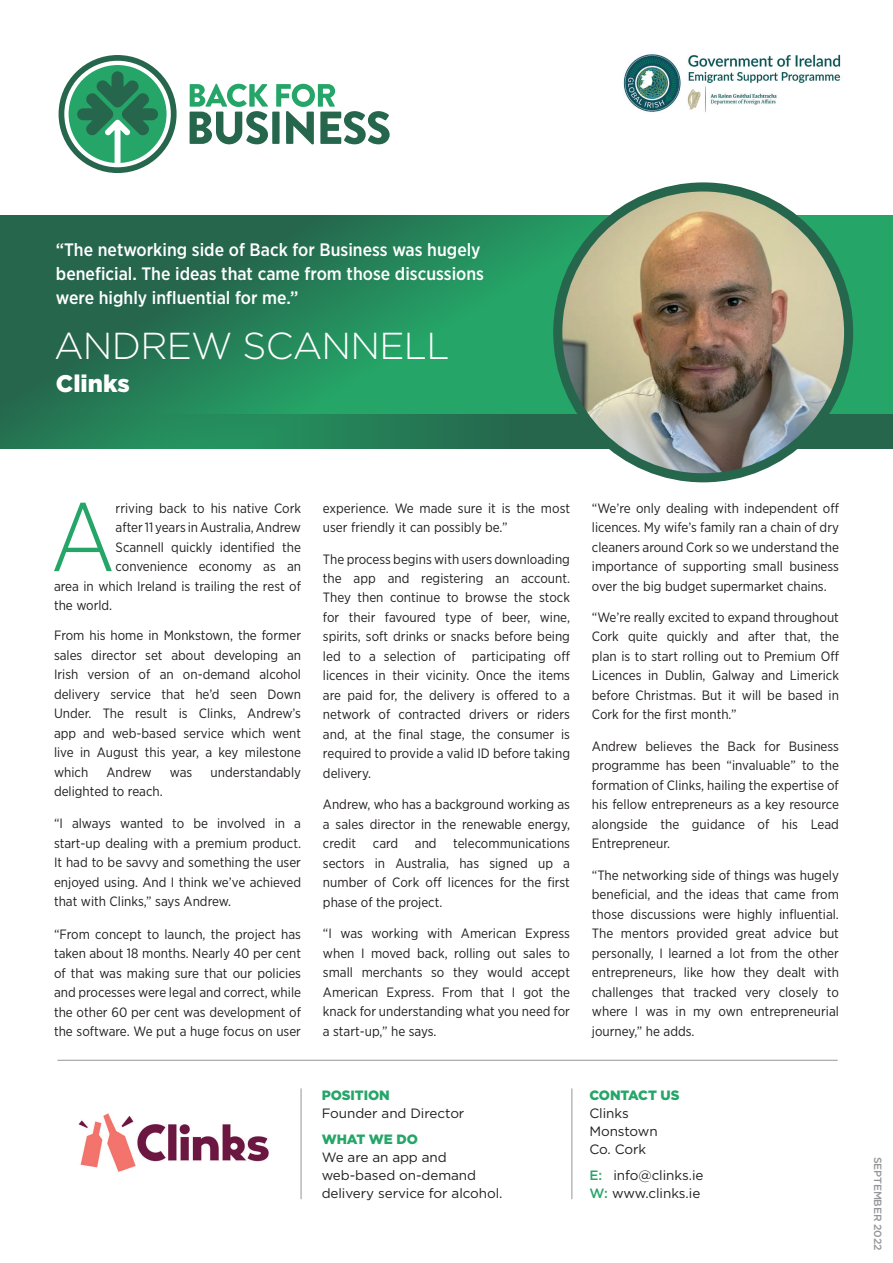
<style>
.page{position:relative;width:893px;height:1263px;background:#fff}
.page>*{position:absolute;margin:0;border:0;box-sizing:border-box;transform-origin:0 0}
.t1{font:300 97.05px "Gotham Narrow";color:#25a668}
.t2{font:300 37.5px "Gotham";letter-spacing:-.02em;color:#fff}
.t3{font:900 24px "Gotham";color:#fff}
.t4{font:500 18px/24px "Gotham Narrow";color:#fff}
.t5{font:13.5px/19.5px "Gotham Narrow";color:#231f20;text-align:justify}
.t6{font:13.5px/18px "Gotham";letter-spacing:-.005em;color:#231f20}
.t7{font:900 13.5px "Gotham";letter-spacing:-.005em;color:#25a668}
.t8{font:500 10.5px "Gotham";letter-spacing:-.02em;color:#939598}
.s1{font-weight:500;color:#25a668}
</style>
<div class="page">
<hr style="left:57px;top:1060px;width:781px;height:1px;background:#939598">
<hr style="left:301px;top:1088px;width:1px;height:111px;background:#939598">
<hr style="left:571px;top:1088px;width:1px;height:111px;background:#939598">
<svg style="left:59px;top:55px;width:118px;height:118px;background:#427964"></svg>
<svg style="left:66px;top:63px;width:103px;height:102px"></svg>
<div style="left:64px;top:61px;width:107px;height:106px;border:4px solid #fff;border-radius:50%"></div>
<svg style="left:77px;top:71px;width:81px;height:92px;background:#3e986f"></svg>
<svg style="left:190px;top:84px;width:78px;height:60px"></svg>
<div style="left:272px;top:112px;width:8px;height:32px;background:#26664d"></div>
<svg style="left:276px;top:84px;width:114px;height:60px"></svg>
<svg style="left:0;top:215px;width:893px;height:200px;background:#258459"></svg>
<svg style="left:0;top:415px;width:893px;height:34px;background:#257c55"></svg>
<img style="left:558px;top:187px;width:288px;height:291px">
<div style="left:553px;top:182px;width:300px;height:300px;border:9px solid #26664d;border-radius:50%"></div>
<img style="left:623px;top:54px;width:218px;height:58px">
<img style="left:78px;top:1113px;width:191px;height:59px">
<h3 class="t4" style="left:56px;top:237px;width:430px">“The networking side of Back for Business was hugely beneficial. The ideas that came from those discussions were highly influential for me.”</h3>
<h2 class="t2" style="left:54px;top:325px;width:397px">ANDREW SCANNELL</h2>
<h3 class="t3" style="left:56px;top:369px;width:75px">Clinks</h3>
<h1 class="t1" style="left:50px;top:477px;width:67px">A</h1>
<p class="t5" style="left:116px;top:498px;width:187px">rriving back to his native Cork</p>
<p class="t5" style="left:116px;top:517px;width:187px">after 11 years in Australia, Andrew</p>
<p class="t5" style="left:116px;top:537px;width:187px">Scannell quickly identified the</p>
<p class="t5" style="left:116px;top:556px;width:187px">convenience economy as an</p>
<p class="t5" style="left:54px;top:576px;width:248px">area in which Ireland is trailing the rest of</p>
<p class="t5" style="left:54px;top:595px;width:60px">the world.</p>
<p class="t5" style="left:54px;top:625px;width:249px">From his home in Monkstown, the former sales director set about developing an Irish version of an on-demand alcohol delivery service that he’d seen Down Under. The result is Clinks, Andrew’s app and web-based service which went live in August this year, a key milestone which</p>
<p class="t5" style="left:106px;top:762px;width:47px">Andrew</p>
<p class="t5" style="left:170px;top:762px;width:24px">was</p>
<p class="t5" style="left:211px;top:762px;width:92px">understandably</p>
<p class="t5" style="left:54px;top:781px;width:110px">delighted to reach.</p>
<p class="t5" style="left:54px;top:814px;width:249px">“I always wanted to be involved in a start-up dealing with a premium product.<br>It had to be savvy and something the user enjoyed using. And I think we’ve achieved that with Clinks,” says Andrew.</p>
<p class="t5" style="left:54px;top:924px;width:249px">“From concept to launch, the project has taken about 18 months. Nearly 40 per cent of that was making sure that our policies and processes were legal and correct, while the other 60 per cent was development of the software. We put a huge focus on user</p>
<p class="t5" style="left:323px;top:498px;width:249px">experience. We made sure it is the most user friendly it can possibly be.”</p>
<p class="t5" style="left:323px;top:549px;width:249px">The process begins with users downloading the app and registering an account.<br>They then continue to browse the stock for their favoured type of beer, wine, spirits, soft drinks or snacks before being led to a selection of participating off licences in their vicinity. Once the items are paid for, the delivery is offered to a network of contracted drivers or riders and, at the final stage, the consumer is required to provide a valid ID before taking delivery.</p>
<p class="t5" style="left:323px;top:794px;width:249px">Andrew, who has a background working as a sales director in the renewable energy, credit card and telecommunications sectors in Australia, has signed up a number of Cork off licences for the first phase of the project.</p>
<p class="t5" style="left:323px;top:923px;width:249px">“I was working with American Express when I moved back, rolling out sales to small merchants so they would accept American Express. From that I got the knack for understanding what you need for a start-up,” he says.</p>
<p class="t5" style="left:592px;top:498px;width:249px">“We’re only dealing with independent off licences. My wife’s family ran a chain of dry cleaners around Cork so we understand the importance of supporting small business over the big budget supermarket chains.</p>
<p class="t5" style="left:592px;top:607px;width:249px">“We’re really excited to expand throughout Cork quite quickly and after that, the plan is to start rolling out to Premium Off Licences in Dublin, Galway and Limerick before Christmas. But it will be based in Cork for the first month.”</p>
<p class="t5" style="left:592px;top:736px;width:249px">Andrew believes the Back for Business programme has been “invaluable” to the formation of Clinks, hailing the expertise of his fellow entrepreneurs as a key resource alongside the guidance of his Lead Entrepreneur.</p>
<p class="t5" style="left:592px;top:865px;width:249px">“The networking side of things was hugely beneficial, and the ideas that came from those discussions were highly influential.<br>The mentors provided great advice but personally, I learned a lot from the other entrepreneurs, like how they dealt with challenges that tracked very closely to where I was in my own entrepreneurial journey,” he adds.</p>
<p class="t7" style="left:322px;top:1087px;width:70px">POSITION</p>
<p class="t6" style="left:322px;top:1104px;width:144px">Founder and Director</p>
<p class="t7" style="left:322px;top:1131px;width:98px">WHAT WE DO</p>
<p class="t6" style="left:322px;top:1148px;width:182px">We are an app and web-based on-demand delivery service for alcohol.</p>
<p class="t7" style="left:589px;top:1087px;width:92px">CONTACT US</p>
<p class="t6" style="left:589px;top:1104px;width:70px">Clinks<br>Monstown<br>Co. Cork</p>
<p class="t6" style="left:589px;top:1166px;width:116px"><span class="s1">E:</span> info@clinks.ie<br><span class="s1">W:</span> www.clinks.ie</p>
<p class="t8" style="left:884px;top:1157px;width:95px;rotate:90deg">SEPTEMBER 2022</p>
</div>
